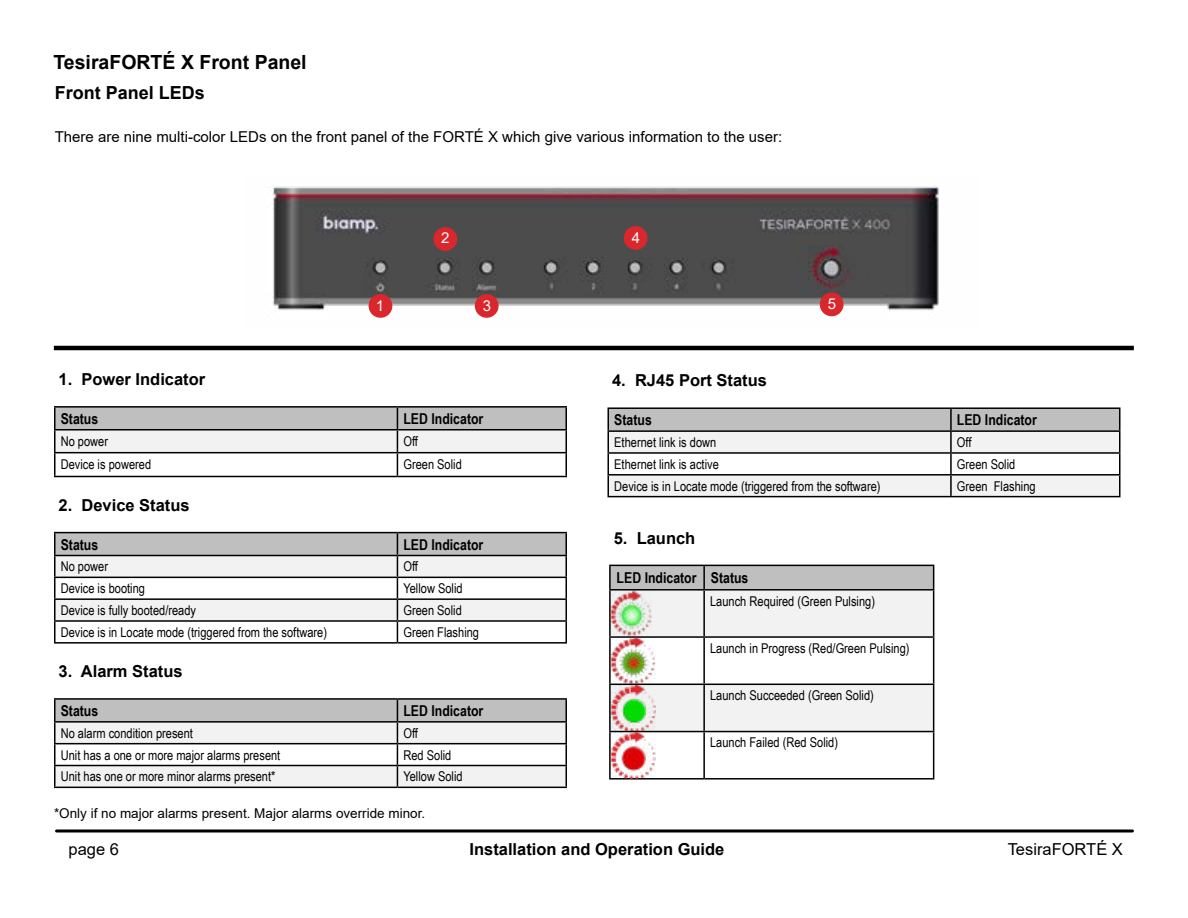
<style>
.page{position:relative;width:1188px;height:918px;background:#fff}
.page>*{position:absolute;margin:0;border:0;box-sizing:border-box;transform-origin:0 0}
.t1{font:700 19.5px "Arial";color:#000}
.t2{font:700 18px "Arial";color:#000}
.t3{font:700 16.5px "Arial";color:#000}
.t4{font:16.5px "Arial";color:#000}
.t5{font:15px "Arial";color:#000}
.t6{font:700 15px "Arial Narrow";color:#000}
.t7{font:15px "Arial";color:#fff}
.t8{font:13.5px "Arial Narrow";color:#000}
.t9{font:13.5px "Arial";color:#000}
</style>
<div class="page">
<hr style="left:57px;top:830px;width:1076px;height:2px;background:#000">
<hr style="left:54px;top:406px;width:343px;height:2px;background:#000">
<hr style="left:397px;top:406px;width:170px;height:2px;background:#000">
<hr style="left:565px;top:408px;width:2px;height:21px;background:#000">
<hr style="left:397px;top:429px;width:170px;height:2px;background:#000">
<hr style="left:565px;top:431px;width:2px;height:21px;background:#000">
<hr style="left:397px;top:452px;width:170px;height:1px;background:#000">
<svg style="left:54px;top:407px;width:512px;height:69px"></svg>
<hr style="left:565px;top:453px;width:2px;height:23px;background:#000">
<hr style="left:54px;top:476px;width:343px;height:1px;background:#000">
<hr style="left:397px;top:476px;width:170px;height:1px;background:#000">
<hr style="left:54px;top:532px;width:343px;height:1px;background:#000">
<hr style="left:397px;top:532px;width:170px;height:1px;background:#000">
<hr style="left:565px;top:533px;width:2px;height:22px;background:#000">
<hr style="left:397px;top:555px;width:170px;height:1px;background:#000">
<hr style="left:565px;top:556px;width:2px;height:21px;background:#000">
<hr style="left:397px;top:577px;width:170px;height:1px;background:#000">
<hr style="left:565px;top:578px;width:2px;height:20px;background:#000">
<hr style="left:397px;top:598px;width:170px;height:2px;background:#000">
<hr style="left:565px;top:600px;width:2px;height:20px;background:#000">
<hr style="left:397px;top:620px;width:170px;height:2px;background:#000">
<svg style="left:54px;top:533px;width:512px;height:109px"></svg>
<hr style="left:565px;top:622px;width:2px;height:20px;background:#000">
<hr style="left:54px;top:642px;width:343px;height:2px;background:#000">
<hr style="left:397px;top:642px;width:170px;height:2px;background:#000">
<hr style="left:54px;top:698px;width:343px;height:2px;background:#000">
<hr style="left:397px;top:698px;width:170px;height:2px;background:#000">
<hr style="left:565px;top:700px;width:2px;height:21px;background:#000">
<hr style="left:397px;top:721px;width:170px;height:2px;background:#000">
<hr style="left:565px;top:723px;width:2px;height:20px;background:#000">
<hr style="left:397px;top:743px;width:170px;height:1px;background:#000">
<hr style="left:565px;top:744px;width:2px;height:21px;background:#000">
<hr style="left:397px;top:765px;width:170px;height:1px;background:#000">
<svg style="left:54px;top:699px;width:512px;height:88px"></svg>
<hr style="left:565px;top:766px;width:2px;height:21px;background:#000">
<hr style="left:54px;top:787px;width:343px;height:1px;background:#000">
<hr style="left:397px;top:787px;width:170px;height:1px;background:#000">
<hr style="left:608px;top:407px;width:343px;height:2px;background:#000">
<hr style="left:951px;top:407px;width:170px;height:2px;background:#000">
<hr style="left:951px;top:430px;width:170px;height:2px;background:#000">
<hr style="left:951px;top:452px;width:170px;height:2px;background:#000">
<hr style="left:951px;top:474px;width:170px;height:2px;background:#000">
<svg style="left:608px;top:408px;width:512px;height:88px"></svg>
<hr style="left:608px;top:496px;width:343px;height:1px;background:#000">
<hr style="left:951px;top:496px;width:170px;height:1px;background:#000">
<hr style="left:54px;top:346px;width:1080px;height:4px;background:#000">
<img style="left:272px;top:186px;width:667px;height:132px">
<div style="left:434px;top:228px;width:22px;height:22px;background:#d9272d;border-radius:50%"></div>
<div style="left:433px;top:227px;width:24px;height:24px;border:2px solid #d9272d;border-radius:50%"></div>
<div style="left:369px;top:295px;width:23px;height:22px;background:#d9272d;border-radius:50%"></div>
<div style="left:369px;top:294px;width:23px;height:24px;border:2px solid #d9272d;border-radius:50%"></div>
<div style="left:625px;top:227px;width:22px;height:22px;background:#d9272d;border-radius:50%"></div>
<div style="left:624px;top:226px;width:24px;height:24px;border:2px solid #d9272d;border-radius:50%"></div>
<div style="left:821px;top:293px;width:22px;height:23px;background:#d9272d;border-radius:50%"></div>
<div style="left:820px;top:293px;width:24px;height:23px;border:2px solid #d9272d;border-radius:50%"></div>
<div style="left:476px;top:295px;width:22px;height:22px;background:#d9272d;border-radius:50%"></div>
<div style="left:475px;top:294px;width:24px;height:24px;border:2px solid #d9272d;border-radius:50%"></div>
<svg style="left:611px;top:591px;width:322px;height:140px;fill:#f2f2f2"></svg>
<hr style="left:609px;top:565px;width:95px;height:1px;background:#000">
<hr style="left:609px;top:566px;width:2px;height:23px;background:#000">
<svg style="left:610px;top:565px;width:324px;height:24px;background:#b4b4b4"></svg>
<hr style="left:609px;top:589px;width:95px;height:2px;background:#000">
<hr style="left:609px;top:591px;width:2px;height:45px;background:#000">
<hr style="left:704px;top:589px;width:230px;height:2px;background:#000">
<hr style="left:703px;top:591px;width:2px;height:45px;background:#000">
<hr style="left:933px;top:591px;width:1px;height:45px;background:#000">
<hr style="left:609px;top:636px;width:95px;height:2px;background:#000">
<hr style="left:609px;top:638px;width:2px;height:46px;background:#000">
<hr style="left:704px;top:636px;width:230px;height:2px;background:#000">
<hr style="left:703px;top:638px;width:2px;height:46px;background:#000">
<hr style="left:933px;top:638px;width:1px;height:46px;background:#000">
<hr style="left:609px;top:684px;width:95px;height:1px;background:#000">
<hr style="left:609px;top:685px;width:2px;height:46px;background:#000">
<hr style="left:704px;top:684px;width:230px;height:1px;background:#000">
<hr style="left:703px;top:685px;width:2px;height:46px;background:#000">
<hr style="left:933px;top:685px;width:1px;height:46px;background:#000">
<hr style="left:609px;top:731px;width:95px;height:1px;background:#000">
<hr style="left:609px;top:732px;width:2px;height:46px;background:#000">
<hr style="left:704px;top:731px;width:230px;height:1px;background:#000">
<hr style="left:703px;top:732px;width:2px;height:46px;background:#000">
<hr style="left:933px;top:732px;width:1px;height:46px;background:#000">
<hr style="left:609px;top:778px;width:95px;height:2px;background:#000">
<hr style="left:704px;top:778px;width:230px;height:2px;background:#000">
<img style="left:611px;top:591px;width:41px;height:44px">
<img style="left:611px;top:638px;width:45px;height:140px">
<h1 class="t1" style="left:54px;top:48px;width:255px">TesiraFORTÉ X Front Panel</h1>
<h2 class="t2" style="left:55px;top:80px;width:152px">Front Panel LEDs</h2>
<p class="t5" style="left:55px;top:126px;width:729px">There are nine multi-color LEDs on the front panel of the FORTÉ X which give various information to the user:</p>
<p class="t7" style="left:376px;top:296px;width:10px">1</p>
<p class="t7" style="left:441px;top:228px;width:10px">2</p>
<p class="t7" style="left:632px;top:227px;width:10px">4</p>
<p class="t7" style="left:483px;top:296px;width:10px">3</p>
<p class="t7" style="left:828px;top:294px;width:10px">5</p>
<p class="t3" style="left:59px;top:368px;width:148px">1. Power Indicator</p>
<p class="t6" style="left:61px;top:407px;width:39px">Status</p>
<p class="t6" style="left:403px;top:407px;width:81px">LED Indicator</p>
<p class="t8" style="left:61px;top:431px;width:49px">No power</p>
<p class="t8" style="left:403px;top:431px;width:16px">Off</p>
<p class="t8" style="left:61px;top:454px;width:92px">Device is powered</p>
<p class="t8" style="left:403px;top:454px;width:60px">Green Solid</p>
<p class="t3" style="left:59px;top:493px;width:133px">2. Device Status</p>
<p class="t6" style="left:61px;top:533px;width:39px">Status</p>
<p class="t6" style="left:403px;top:533px;width:81px">LED Indicator</p>
<p class="t8" style="left:61px;top:557px;width:49px">No power</p>
<p class="t8" style="left:403px;top:557px;width:16px">Off</p>
<p class="t8" style="left:61px;top:579px;width:86px">Device is booting</p>
<p class="t8" style="left:403px;top:579px;width:61px">Yellow Solid</p>
<p class="t8" style="left:61px;top:600px;width:137px">Device is fully booted/ready</p>
<p class="t8" style="left:403px;top:600px;width:60px">Green Solid</p>
<p class="t8" style="left:61px;top:622px;width:268px">Device is in Locate mode (triggered from the software)</p>
<p class="t8" style="left:403px;top:622px;width:77px">Green Flashing</p>
<p class="t3" style="left:59px;top:660px;width:126px">3. Alarm Status</p>
<p class="t6" style="left:61px;top:699px;width:39px">Status</p>
<p class="t6" style="left:403px;top:699px;width:81px">LED Indicator</p>
<p class="t8" style="left:61px;top:723px;width:134px">No alarm condition present</p>
<p class="t8" style="left:403px;top:723px;width:16px">Off</p>
<p class="t8" style="left:61px;top:745px;width:221px">Unit has a one or more major alarms present</p>
<p class="t8" style="left:403px;top:745px;width:49px">Red Solid</p>
<p class="t8" style="left:61px;top:767px;width:216px">Unit has one or more minor alarms present*</p>
<p class="t8" style="left:403px;top:767px;width:61px">Yellow Solid</p>
<p class="t9" style="left:54px;top:804px;width:373px">*Only if no major alarms present. Major alarms override minor.</p>
<p class="t3" style="left:612px;top:369px;width:156px">4. RJ45 Port Status</p>
<p class="t6" style="left:614px;top:409px;width:39px">Status</p>
<p class="t6" style="left:957px;top:409px;width:81px">LED Indicator</p>
<p class="t8" style="left:614px;top:432px;width:104px">Ethernet link is down</p>
<p class="t8" style="left:957px;top:432px;width:16px">Off</p>
<p class="t8" style="left:614px;top:454px;width:106px">Ethernet link is active</p>
<p class="t8" style="left:957px;top:454px;width:60px">Green Solid</p>
<p class="t8" style="left:614px;top:476px;width:268px">Device is in Locate mode (triggered from the software)</p>
<p class="t8" style="left:957px;top:476px;width:80px">Green Flashing</p>
<p class="t3" style="left:614px;top:526px;width:83px">5. Launch</p>
<p class="t6" style="left:617px;top:566px;width:133px">LED Indicator Status</p>
<p class="t8" style="left:710px;top:591px;width:166px">Launch Required (Green Pulsing)</p>
<p class="t8" style="left:710px;top:638px;width:201px">Launch in Progress (Red/Green Pulsing)</p>
<p class="t8" style="left:710px;top:685px;width:165px">Launch Succeeded (Green Solid)</p>
<p class="t8" style="left:710px;top:733px;width:129px">Launch Failed (Red Solid)</p>
<p class="t4" style="left:69px;top:838px;width:52px">page 6</p>
<p class="t3" style="left:470px;top:838px;width:256px">Installation and Operation Guide</p>
<p class="t4" style="left:1008px;top:838px;width:117px">TesiraFORTÉ X</p>
</div>
